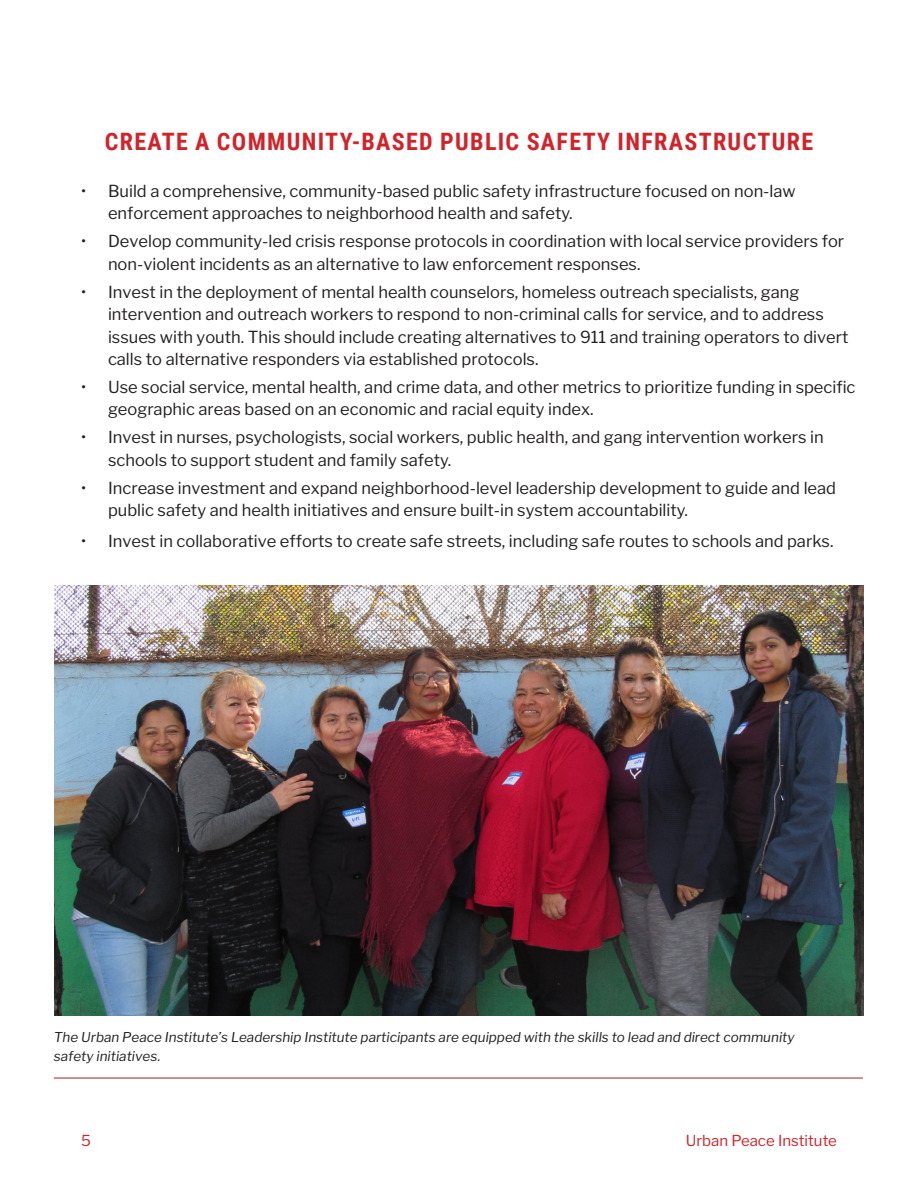
<style>
.page{position:relative;width:918px;height:1188px;background:#fff}
.page>*{position:absolute;margin:0;border:0;box-sizing:border-box;transform-origin:0 0}
.Section_Head_2{font:700 24px "Roboto Condensed";letter-spacing:.055em;color:#d1232a}
.t1{font:16.5px/22.5px "Libre Franklin";color:#231f20}
.t2{font:15px "Libre Franklin";color:#d1232a}
.Table_Caption{font:italic 13.5px/19.5px "Libre Franklin";color:#231f20}
.s1{font-style:inherit}
</style>
<div class="page">
<img style="left:54px;top:585px;width:810px;height:430px">
<hr style="left:54px;top:1078px;width:809px;height:1px;background:#a32221">
<p class="Section_Head_2" style="left:105px;top:125px;width:710px">CREATE A COMMUNITY-BASED PUBLIC SAFETY INFRASTRUCTURE</p>
<p class="t1" style="left:108px;top:180px;width:689px;text-indent:-27px">• Build a comprehensive, community-based public safety infrastructure focused on non-law enforcement approaches to neighborhood health and safety.</p>
<p class="t1" style="left:108px;top:230px;width:738px;text-indent:-27px">• Develop community-led crisis response protocols in coordination with local service providers for non-violent incidents as an alternative to law enforcement responses.</p>
<p class="t1" style="left:108px;top:280px;width:742px;text-indent:-27px">• Invest in the deployment of mental health counselors, homeless outreach specialists, gang intervention and outreach workers to respond to non-criminal calls for service, and to address issues with youth. This should include creating alternatives to 911 and training operators to divert calls to alternative responders via established protocols.</p>
<p class="t1" style="left:108px;top:376px;width:749px;text-indent:-27px">• Use social service, mental health, and crime data, and other metrics to prioritize funding in specific geographic areas based on an economic and racial equity index.</p>
<p class="t1" style="left:108px;top:426px;width:717px;text-indent:-27px">• Invest in nurses, psychologists, social workers, public health, and gang intervention workers in schools to support student and family safety.</p>
<p class="t1" style="left:108px;top:477px;width:730px;text-indent:-27px">• Increase investment and expand neighborhood-level leadership development to guide and lead public safety and health initiatives and ensure built-in system accountability.</p>
<p class="t1" style="left:81px;top:530px;width:754px">• Invest in collaborative efforts to create safe streets, including safe routes to schools and parks.</p>
<p class="Table_Caption" style="left:54px;top:1027px;width:742px">The Urban Peace Institute’s Leadership Institute participants are equipped with the skills to lead and direct community safety initiatives<span class="s1">.</span></p>
<p class="t2" style="left:81px;top:1132px;width:11px">5</p>
<p class="t2" style="left:686px;top:1132px;width:153px">Urban Peace Institute</p>
</div>
